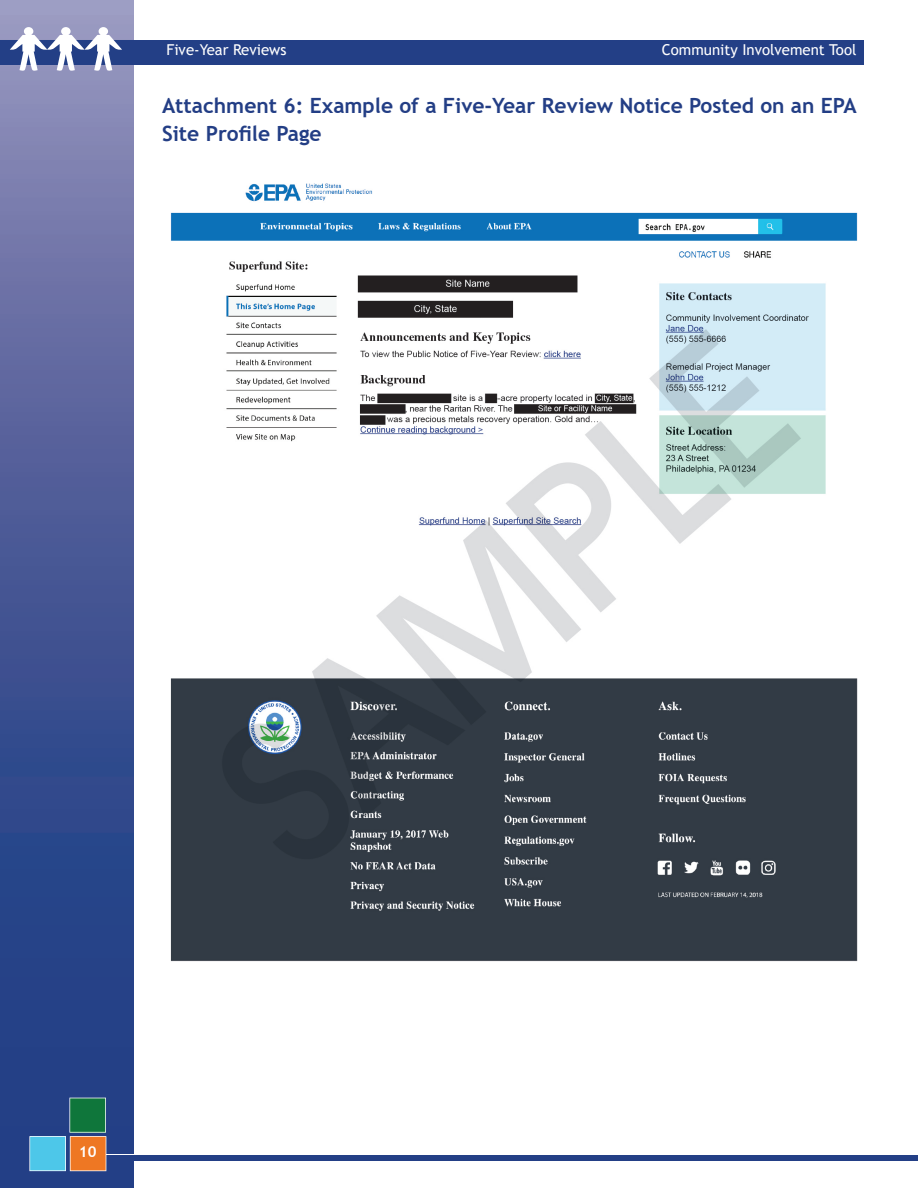
<style>
.page{position:relative;width:918px;height:1188px;background:#fff}
.page>*{position:absolute;margin:0;border:0;box-sizing:border-box;transform-origin:0 0}
.Section_Header{font:700 21px/28.8px "Trebuchet MS";color:#233e85}
.t1{font:15px "Trebuchet MS";color:#fff}
.t2{font:700 15px "Trebuchet MS";color:#fff}
</style>
<div class="page">
<img style="left:0;top:0;width:133px;height:1188px">
<div style="left:0;top:40px;width:864px;height:24px;background:#233f86"></div>
<div style="left:80px;top:1155px;width:838px;height:6px;background:#233f86"></div>
<svg style="left:29px;top:1098px;width:77px;height:73px;background:#5d7c7c"></svg>
<svg style="left:10px;top:27px;width:112px;height:44px"></svg>
<img style="left:170px;top:183px;width:688px;height:779px">
<p class="t1" style="left:167px;top:40px;width:121px">Five-Year Reviews</p>
<p class="t1" style="left:662px;top:40px;width:196px">Community Involvement Tool</p>
<p class="Section_Header" style="left:162px;top:91px;width:696px">Attachment 6: Example of a Five-Year Review Notice Posted on an EPA<br>Site Profile Page</p>
<p class="t2" style="left:79px;top:1142px;width:19px">10</p>
</div>
